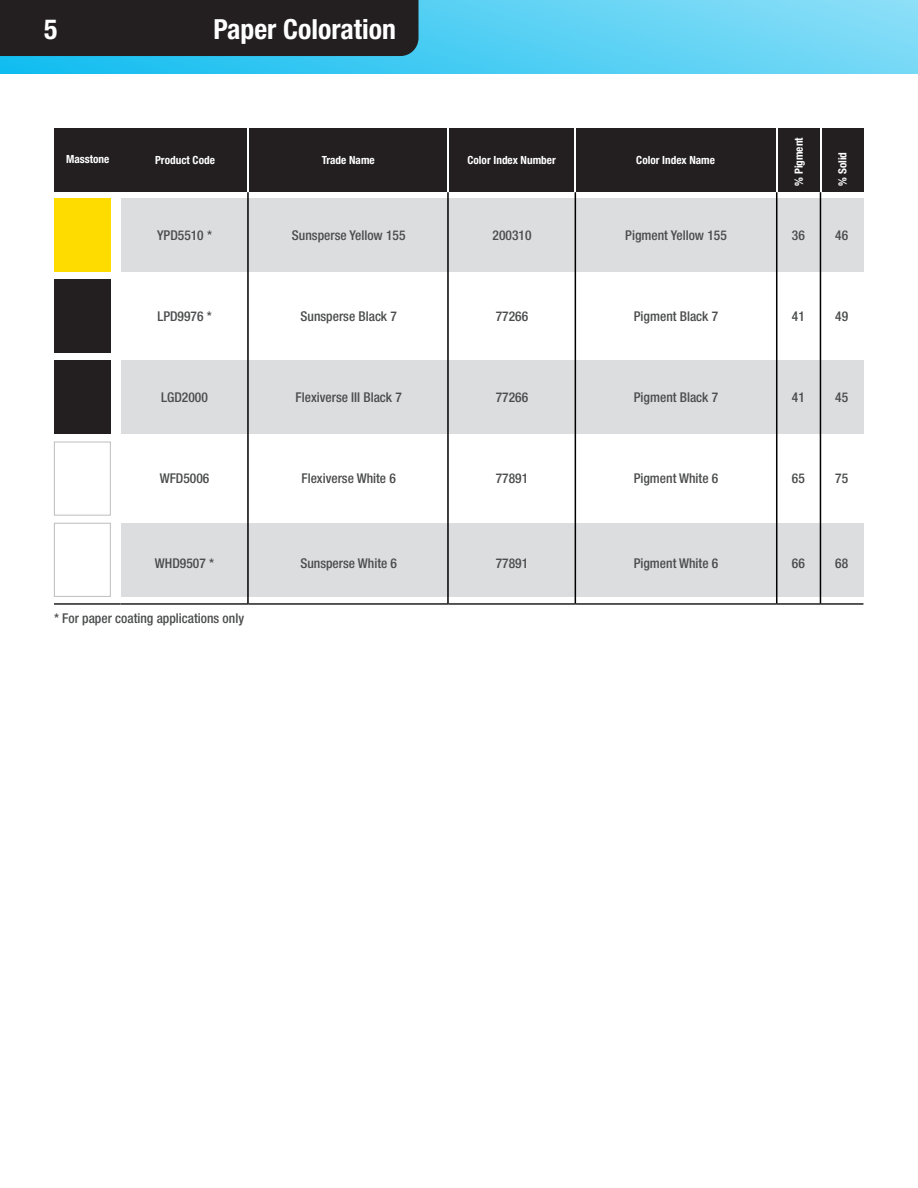
<style>
.page{position:relative;width:918px;height:1188px;background:#fff}
.page>*{position:absolute;margin:0;border:0;box-sizing:border-box;transform-origin:0 0}
.t1{font:700 condensed 27.75px "Helvetica Neue LT Std";color:#fff}
.t2{font:500 condensed 13.5px "Helvetica Neue LT Std";color:#4b4c4d}
.t3{font:700 condensed 11.25px "Helvetica Neue LT Std";color:#fff}
</style>
<div class="page">
<svg style="left:0;top:0;width:918px;height:74px;background:#5bd1f4"></svg>
<div style="left:54px;top:128px;width:810px;height:64px;background:#231f20"></div>
<div style="left:0;top:0;width:418px;height:56px;background:#231f20"></div>
<hr style="left:820px;top:128px;width:1px;height:64px;background:#fff">
<hr style="left:776px;top:128px;width:1px;height:64px;background:#fff">
<hr style="left:575px;top:128px;width:1px;height:64px;background:#fff">
<hr style="left:447px;top:128px;width:2px;height:64px;background:#fff">
<hr style="left:247px;top:128px;width:2px;height:64px;background:#fff">
<div style="left:121px;top:360px;width:743px;height:74px;background:#dcdddf"></div>
<div style="left:121px;top:523px;width:743px;height:74px;background:#dcdddf"></div>
<div style="left:121px;top:198px;width:743px;height:74px;background:#dcdddf"></div>
<hr style="left:776px;top:192px;width:1px;height:412px;background:#000">
<hr style="left:575px;top:192px;width:1px;height:412px;background:#000">
<hr style="left:447px;top:192px;width:2px;height:412px;background:#000">
<hr style="left:247px;top:192px;width:2px;height:412px;background:#000">
<hr style="left:820px;top:192px;width:1px;height:412px;background:#000">
<hr style="left:54px;top:603px;width:66px;height:2px;background:#231f20">
<hr style="left:120px;top:603px;width:129px;height:2px;background:#231f20">
<hr style="left:249px;top:603px;width:200px;height:2px;background:#231f20">
<hr style="left:449px;top:603px;width:126px;height:2px;background:#231f20">
<hr style="left:575px;top:603px;width:202px;height:2px;background:#231f20">
<hr style="left:777px;top:603px;width:43px;height:2px;background:#231f20">
<hr style="left:820px;top:603px;width:43px;height:2px;background:#231f20">
<div style="left:54px;top:198px;width:57px;height:74px;background:#ffdc00"></div>
<div style="left:54px;top:279px;width:57px;height:74px;background:#231f20"></div>
<div style="left:54px;top:360px;width:57px;height:74px;background:#231f20"></div>
<div style="left:54px;top:442px;width:57px;height:74px;background:#fff;border:1px solid #bcbdc0"></div>
<div style="left:54px;top:523px;width:57px;height:74px;background:#fff;border:1px solid #bcbdc0"></div>
<hr style="left:917px;top:903px;width:1px;height:142px;background:#0dbcf0">
<h1 class="t1" style="left:44px;top:12px;width:15px">5</h1>
<p class="t3" style="left:66px;top:152px;width:45px">Masstone</p>
<h1 class="t1" style="left:213px;top:12px;width:184px">Paper Coloration</h1>
<p class="t3" style="left:155px;top:153px;width:61px">Product Code</p>
<p class="t3" style="left:322px;top:153px;width:54px">Trade Name</p>
<p class="t3" style="left:468px;top:153px;width:90px">Color Index Number</p>
<p class="t3" style="left:636px;top:153px;width:80px">Color Index Name</p>
<p class="t3" style="left:792px;top:186px;width:50px;rotate:-90deg">% Pigment</p>
<p class="t3" style="left:836px;top:186px;width:35px;rotate:-90deg">% Solid</p>
<p class="t2" style="left:157px;top:227px;width:56px">YPD5510 *</p>
<p class="t2" style="left:292px;top:227px;width:115px">Sunsperse Yellow 155</p>
<p class="t2" style="left:493px;top:227px;width:40px">200310</p>
<p class="t2" style="left:625px;top:227px;width:103px">Pigment Yellow 155</p>
<p class="t2" style="left:792px;top:227px;width:14px">36</p>
<p class="t2" style="left:835px;top:227px;width:14px">46</p>
<p class="t2" style="left:157px;top:308px;width:56px">LPD9976 *</p>
<p class="t2" style="left:301px;top:308px;width:98px">Sunsperse Black 7</p>
<p class="t2" style="left:496px;top:308px;width:34px">77266</p>
<p class="t2" style="left:634px;top:308px;width:86px">Pigment Black 7</p>
<p class="t2" style="left:792px;top:308px;width:14px">41</p>
<p class="t2" style="left:835px;top:308px;width:14px">49</p>
<p class="t2" style="left:161px;top:389px;width:48px">LGD2000</p>
<p class="t2" style="left:296px;top:389px;width:108px">Flexiverse III Black 7</p>
<p class="t2" style="left:496px;top:389px;width:34px">77266</p>
<p class="t2" style="left:634px;top:389px;width:86px">Pigment Black 7</p>
<p class="t2" style="left:792px;top:389px;width:14px">41</p>
<p class="t2" style="left:835px;top:389px;width:14px">45</p>
<p class="t2" style="left:160px;top:471px;width:51px">WFD5006</p>
<p class="t2" style="left:302px;top:471px;width:96px">Flexiverse White 6</p>
<p class="t2" style="left:496px;top:471px;width:34px">77891</p>
<p class="t2" style="left:634px;top:471px;width:86px">Pigment White 6</p>
<p class="t2" style="left:792px;top:471px;width:14px">65</p>
<p class="t2" style="left:835px;top:471px;width:14px">75</p>
<p class="t2" style="left:155px;top:555px;width:61px">WHD9507 *</p>
<p class="t2" style="left:300px;top:555px;width:98px">Sunsperse White 6</p>
<p class="t2" style="left:496px;top:555px;width:34px">77891</p>
<p class="t2" style="left:634px;top:555px;width:86px">Pigment White 6</p>
<p class="t2" style="left:792px;top:555px;width:14px">66</p>
<p class="t2" style="left:835px;top:555px;width:14px">68</p>
<p class="t2" style="left:54px;top:611px;width:192px">* For paper coating applications only</p>
</div>
